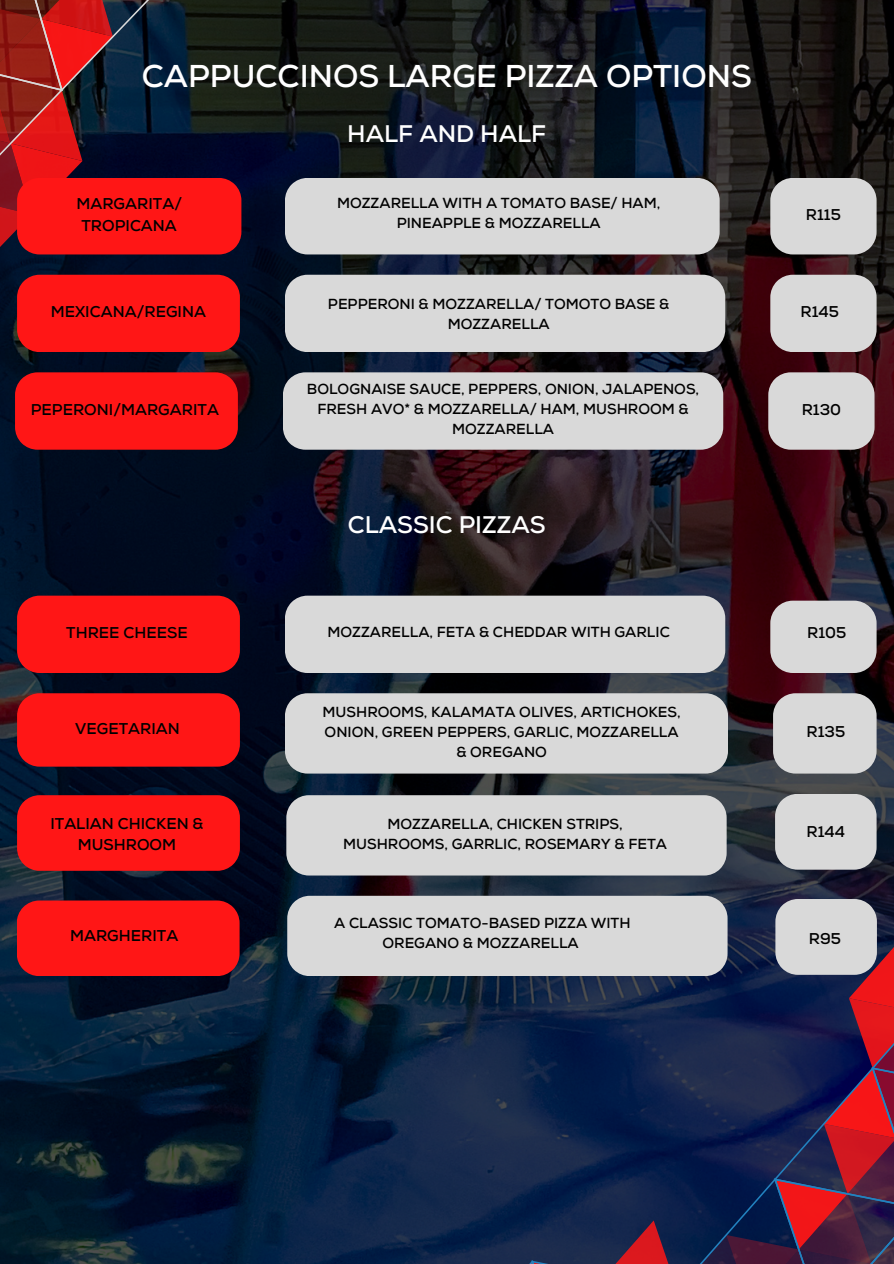
<style>
.page{position:relative;width:894px;height:1264px;background:#fff}
.page>*{position:absolute;margin:0;border:0;box-sizing:border-box;transform-origin:0 0}
.t1{font:700 31.5px "Nexa";color:#fff}
.t2{font:700 24px "Nexa";color:#fff}
.t3{font:700 15.6px/21.3px "Nexa";color:#000;text-align:center}
.t4{font:700 14.55px/20.2px "Nexa";color:#000;text-align:center}
</style>
<div class="page">
<img style="left:0;top:0;width:893px;height:1263px">
<div style="left:17px;top:595px;width:223px;height:78px;background:#ff1616"></div>
<div style="left:285px;top:595px;width:440px;height:78px;background:#d9d9d9"></div>
<svg style="left:770px;top:600px;width:106px;height:73px;background:#cdcbcc"></svg>
<div style="left:17px;top:693px;width:223px;height:73px;background:#ff1616"></div>
<div style="left:285px;top:693px;width:442px;height:80px;background:#d9d9d9"></div>
<svg style="left:772px;top:693px;width:104px;height:80px;background:#cdcccd"></svg>
<div style="left:17px;top:795px;width:223px;height:75px;background:#ff1616"></div>
<div style="left:286px;top:795px;width:440px;height:80px;background:#d9d9d9"></div>
<svg style="left:774px;top:793px;width:102px;height:76px;background:#cccdcd"></svg>
<svg style="left:0;top:0;width:241px;height:268px;background:#751820"></svg>
<div style="left:285px;top:178px;width:434px;height:76px;background:#d9d9d9"></div>
<div style="left:770px;top:178px;width:106px;height:76px;background:#d9d9d9"></div>
<div style="left:770px;top:275px;width:106px;height:77px;background:#d9d9d9"></div>
<div style="left:17px;top:275px;width:223px;height:77px;background:#ff1616"></div>
<div style="left:285px;top:275px;width:440px;height:77px;background:#d9d9d9"></div>
<div style="left:15px;top:372px;width:223px;height:77px;background:#ff1616"></div>
<div style="left:283px;top:372px;width:440px;height:77px;background:#d9d9d9"></div>
<svg style="left:768px;top:372px;width:106px;height:77px;background:#cfcccd"></svg>
<div style="left:17px;top:900px;width:222px;height:76px;background:#ff1616"></div>
<svg style="left:287px;top:887px;width:606px;height:377px;background:#41435f"></svg>
<p class="t1" style="left:142px;top:57px;width:611px">CAPPUCCINOS LARGE PIZZA OPTIONS</p>
<p class="t3" style="left:76px;top:194px;width:107px">MARGARITA/</p>
<h2 class="t3" style="left:81px;top:215px;width:97px">TROPICANA</h2>
<p class="t2" style="left:347px;top:120px;width:200px">HALF AND HALF</p>
<p class="t4" style="left:337px;top:193px;width:325px">MOZZARELLA WITH A TOMATO BASE/ HAM,<br>PINEAPPLE &amp; MOZZARELLA</p>
<p class="t3" style="left:805px;top:205px;width:37px">R115</p>
<p class="t4" style="left:328px;top:294px;width:343px">PEPPERONI &amp; MOZZARELLA/ TOMOTO BASE &amp;<br>MOZZARELLA</p>
<p class="t3" style="left:51px;top:302px;width:157px">MEXICANA/REGINA</p>
<p class="t3" style="left:800px;top:302px;width:40px">R145</p>
<p class="t4" style="left:307px;top:379px;width:393px">BOLOGNAISE SAUCE, PEPPERS, ONION, JALAPENOS,<br>FRESH AVO* &amp; MOZZARELLA/ HAM, MUSHROOM &amp;<br>MOZZARELLA</p>
<p class="t3" style="left:31px;top:399px;width:190px">PEPERONI/MARGARITA</p>
<p class="t3" style="left:801px;top:399px;width:41px">R130</p>
<p class="t2" style="left:348px;top:510px;width:199px">CLASSIC PIZZAS</p>
<h1 class="t3" style="left:66px;top:622px;width:123px">THREE CHEESE</h1>
<h2 class="t4" style="left:327px;top:622px;width:344px">MOZZARELLA, FETA &amp; CHEDDAR WITH GARLIC</h2>
<p class="t3" style="left:806px;top:622px;width:41px">R105</p>
<p class="t3" style="left:75px;top:718px;width:106px">VEGETARIAN</p>
<p class="t4" style="left:322px;top:702px;width:359px">MUSHROOMS, KALAMATA OLIVES, ARTICHOKES,<br>ONION, GREEN PEPPERS, GARLIC, MOZZARELLA &amp; OREGANO</p>
<p class="t3" style="left:806px;top:722px;width:40px">R135</p>
<p class="t3" style="left:50px;top:813px;width:155px">ITALIAN CHICKEN &amp;<br>MUSHROOM</p>
<p class="t4" style="left:343px;top:814px;width:325px">MOZZARELLA, CHICKEN STRIPS,<br>MUSHROOMS, GARRLIC, ROSEMARY &amp; FETA</p>
<p class="t3" style="left:806px;top:821px;width:40px">R144</p>
<p class="t3" style="left:70px;top:925px;width:110px">MARGHERITA</p>
<p class="t4" style="left:334px;top:913px;width:298px">A CLASSIC TOMATO-BASED PIZZA WITH<br>OREGANO &amp; MOZZARELLA</p>
<p class="t3" style="left:808px;top:928px;width:34px">R95</p>
</div>
